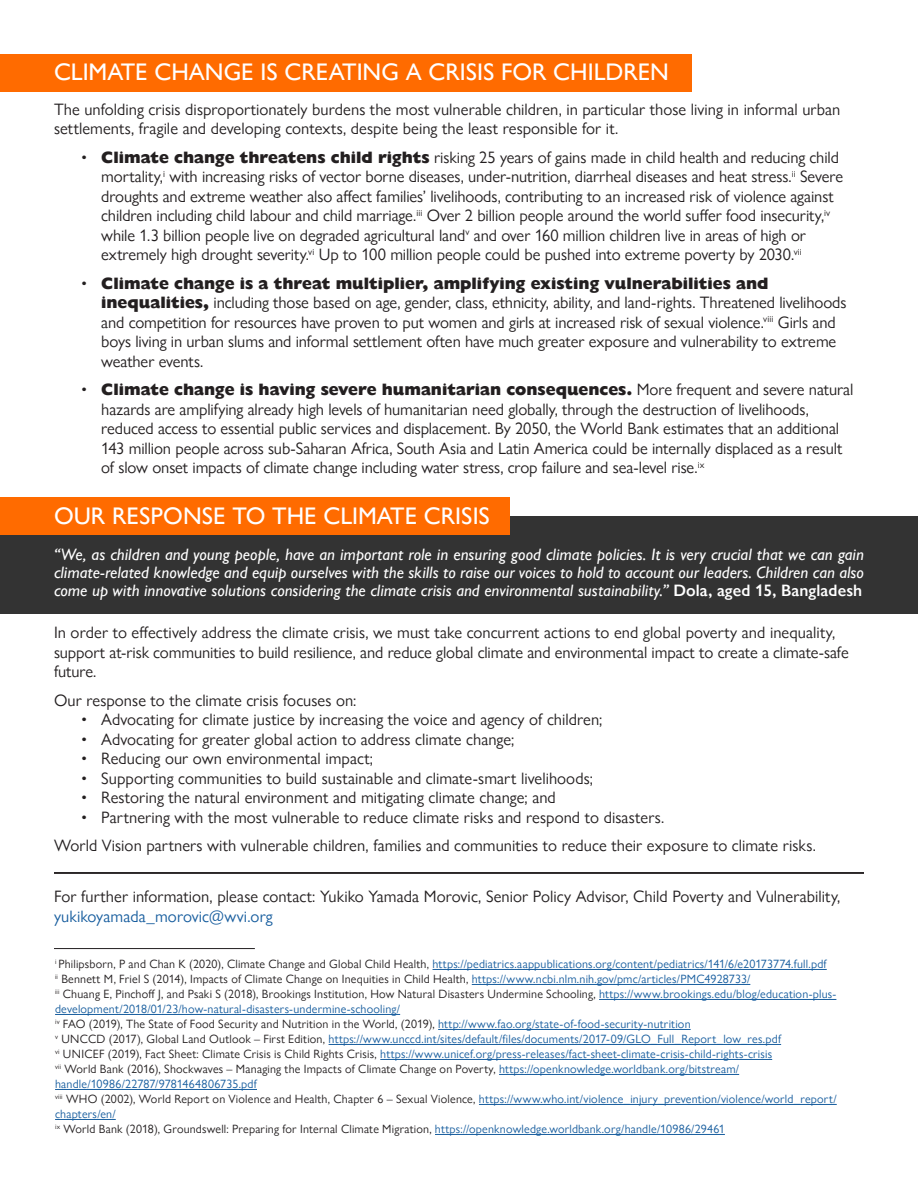
<style>
.page{position:relative;width:918px;height:1188px;background:#fff}
.page>*{position:absolute;margin:0;border:0;box-sizing:border-box;transform-origin:0 0}
.t1{font:500 24px "Gill Sans Nova";color:#fff}
.t2{font:16.5px/19.5px "Gill Sans Nova";color:#231f20}
.t3{font:italic 500 16.5px/18px "Gill Sans Nova";color:#fff;text-align:justify}
.t4{font:12px/15px "Gill Sans Nova";letter-spacing:.015em;color:#175d9e}
.t5{font:12px "Gill Sans Nova";letter-spacing:.015em;color:#231f20}
.s1{font-weight:800}
.s2{font-weight:600;font-style:normal}
.s3{color:#175d9e}
.s4{color:#231f20}
</style>
<div class="page">
<div style="left:0;top:516px;width:918px;height:98px;background:#333"></div>
<hr style="left:433px;top:969px;width:394px;height:1px;background:#175d9e">
<hr style="left:472px;top:984px;width:278px;height:1px;background:#175d9e">
<hr style="left:599px;top:999px;width:237px;height:1px;background:#175d9e">
<hr style="left:55px;top:1014px;width:345px;height:1px;background:#175d9e">
<hr style="left:438px;top:1029px;width:253px;height:1px;background:#175d9e">
<hr style="left:329px;top:1044px;width:452px;height:1px;background:#175d9e">
<hr style="left:380px;top:1059px;width:392px;height:1px;background:#175d9e">
<hr style="left:499px;top:1074px;width:240px;height:1px;background:#175d9e">
<hr style="left:55px;top:1089px;width:202px;height:1px;background:#175d9e">
<hr style="left:479px;top:1104px;width:358px;height:1px;background:#175d9e">
<hr style="left:55px;top:1119px;width:61px;height:1px;background:#175d9e">
<hr style="left:435px;top:1134px;width:290px;height:1px;background:#175d9e">
<div style="left:0;top:54px;width:691px;height:38px;background:#ff6b00"></div>
<div style="left:0;top:497px;width:510px;height:38px;background:#ff6b00"></div>
<hr style="left:54px;top:948px;width:201px;height:1px;background:#231f20">
<hr style="left:54px;top:872px;width:810px;height:2px;background:#231f20">
<p class="t1" style="left:54px;top:57px;width:617px">CLIMATE CHANGE IS CREATING A CRISIS FOR CHILDREN</p>
<p class="t2" style="left:54px;top:99px;width:788px">The unfolding crisis disproportionately burdens the most vulnerable children, in particular those living in informal urban settlements, fragile and developing contexts, despite being the least responsible for it.</p>
<p class="t2" style="left:101px;top:147px;width:743px;text-indent:-20px">• <span class="s1">Climate change threatens child rights</span> risking 25 years of gains made in child health and reducing child mortality,<sup>i</sup> with increasing risks of vector borne diseases, under-nutrition, diarrheal diseases and heat stress.<sup>ii</sup> Severe droughts and extreme weather also affect families’ livelihoods, contributing to an increased risk of violence against children including child labour and child marriage.<sup>iii</sup> Over 2 billion people around the world suffer food insecurity,<sup>iv </sup>while 1.3 billion people live on degraded agricultural land<sup>v</sup> and over 160 million children live in areas of high or extremely high drought severity.<sup>vi</sup> Up to 100 million people could be pushed into extreme poverty by 2030.<sup>vii</sup></p>
<p class="t2" style="left:101px;top:273px;width:747px;text-indent:-20px">• <span class="s1">Climate change is a threat multiplier, amplifying existing vulnerabilities and inequalities,</span> including those based on age, gender, class, ethnicity, ability, and land-rights. Threatened livelihoods and competition for resources have proven to put women and girls at increased risk of sexual violence.<sup>viii</sup> Girls and boys living in urban slums and informal settlement often have much greater exposure and vulnerability to extreme weather events.</p>
<p class="t2" style="left:101px;top:380px;width:754px;text-indent:-20px">• <span class="s1">Climate change is having severe humanitarian consequences.</span> More frequent and severe natural hazards are amplifying already high levels of humanitarian need globally, through the destruction of livelihoods, reduced access to essential public services and displacement. By 2050, the World Bank estimates that an additional 143 million people across sub-Saharan Africa, South Asia and Latin America could be internally displaced as a result of slow onset impacts of climate change including water stress, crop failure and sea-level rise.<sup>ix</sup></p>
<p class="t1" style="left:54px;top:502px;width:438px">OUR RESPONSE TO THE CLIMATE CRISIS</p>
<p class="t3" style="left:54px;top:545px;width:812px">“We, as children and young people, have an important role in ensuring good climate policies. It is very crucial that we can gain climate-related knowledge and equip ourselves with the skills to raise our voices to hold to account our leaders. Children can also come up with innovative solutions considering the climate crisis and environmental sustainability.” <span class="s2">Dola, aged 15, Bangladesh</span></p>
<p class="t2" style="left:54px;top:623px;width:796px">In order to effectively address the climate crisis, we must take concurrent actions to end global poverty and inequality, support at-risk communities to build resilience, and reduce global climate and environmental impact to create a climate-safe future.</p>
<p class="t2" style="left:54px;top:690px;width:304px">Our response to the climate crisis focuses on:</p>
<p class="t2" style="left:81px;top:710px;width:523px">• Advocating for climate justice by increasing the voice and agency of children;</p>
<p class="t2" style="left:81px;top:729px;width:435px">• Advocating for greater global action to address climate change;</p>
<p class="t2" style="left:81px;top:749px;width:294px">• Reducing our own environmental impact;</p>
<p class="t2" style="left:81px;top:768px;width:513px">• Supporting communities to build sustainable and climate-smart livelihoods;</p>
<p class="t2" style="left:81px;top:788px;width:476px">• Restoring the natural environment and mitigating climate change; and</p>
<p class="t2" style="left:81px;top:807px;width:585px">• Partnering with the most vulnerable to reduce climate risks and respond to disasters.</p>
<p class="t2" style="left:54px;top:836px;width:763px">World Vision partners with vulnerable children, families and communities to reduce their exposure to climate risks.</p>
<p class="t2" style="left:54px;top:887px;width:788px">For further information, please contact: Yukiko Yamada Morovic, Senior Policy Advisor, Child Poverty and Vulnerability, <span class="s3">yukikoyamada_morovic@wvi.org</span></p>
<p class="t4" style="left:55px;top:957px;width:773px"><sup>i</sup> <span class="s4">Philipsborn, P and Chan K (2020), Climate Change and Global Child Health,</span> https://pediatrics.aappublications.org/content/pediatrics/141/6/e20173774.full.pdf</p>
<p class="t5" style="left:55px;top:972px;width:697px"><sup>ii</sup> Bennett M, Friel S (2014), Impacts of Climate Change on Inequities in Child Health, <span class="s3">https://www.ncbi.nlm.nih.gov/pmc/articles/PMC4928733/</span></p>
<p class="t4" style="left:55px;top:987px;width:783px"><sup>iii</sup> <span class="s4">Chuang E, Pinchoff J, and Psaki S (2018), Brookings Institution, How Natural Disasters Undermine Schooling,</span> https://www.brookings.edu/blog/education-plus&shy;development/2018/01/23/how-natural-disasters-undermine-schooling/</p>
<p class="t5" style="left:55px;top:1017px;width:637px"><sup>iv</sup> FAO (2019), The State of Food Security and Nutrition in the World, (2019), <span class="s3">http://www.fao.org/state-of-food-security-nutrition</span></p>
<p class="t4" style="left:55px;top:1032px;width:728px"><sup>v</sup> <span class="s4">UNCCD (2017), Global Land Outlook – First Edition,</span> https://www.unccd.int/sites/default/files/documents/2017-09/GLO_Full_Report_low_res.pdf</p>
<p class="t4" style="left:55px;top:1047px;width:719px"><sup>vi</sup> <span class="s4">UNICEF (2019), Fact Sheet: Climate Crisis is Child Rights Crisis,</span> https://www.unicef.org/press-releases/fact-sheet-climate-crisis-child-rights-crisis</p>
<p class="t4" style="left:55px;top:1062px;width:686px"><sup>vii</sup> <span class="s4">World Bank (2016), Shockwaves – Managing the Impacts of Climate Change on Poverty,</span> https://openknowledge.worldbank.org/bitstream/ handle/10986/22787/9781464806735.pdf</p>
<p class="t4" style="left:55px;top:1092px;width:783px"><sup>viii</sup> <span class="s4">WHO (2002), World Report on Violence and Health, Chapter 6 – Sexual Violence,</span> https://www.who.int/violence_injury_prevention/violence/world_report/ chapters/en/</p>
<p class="t5" style="left:55px;top:1122px;width:671px"><sup>ix</sup> World Bank (2018), Groundswell: Preparing for Internal Climate Migration, <span class="s3">https://openknowledge.worldbank.org/handle/10986/29461</span></p>
</div>
